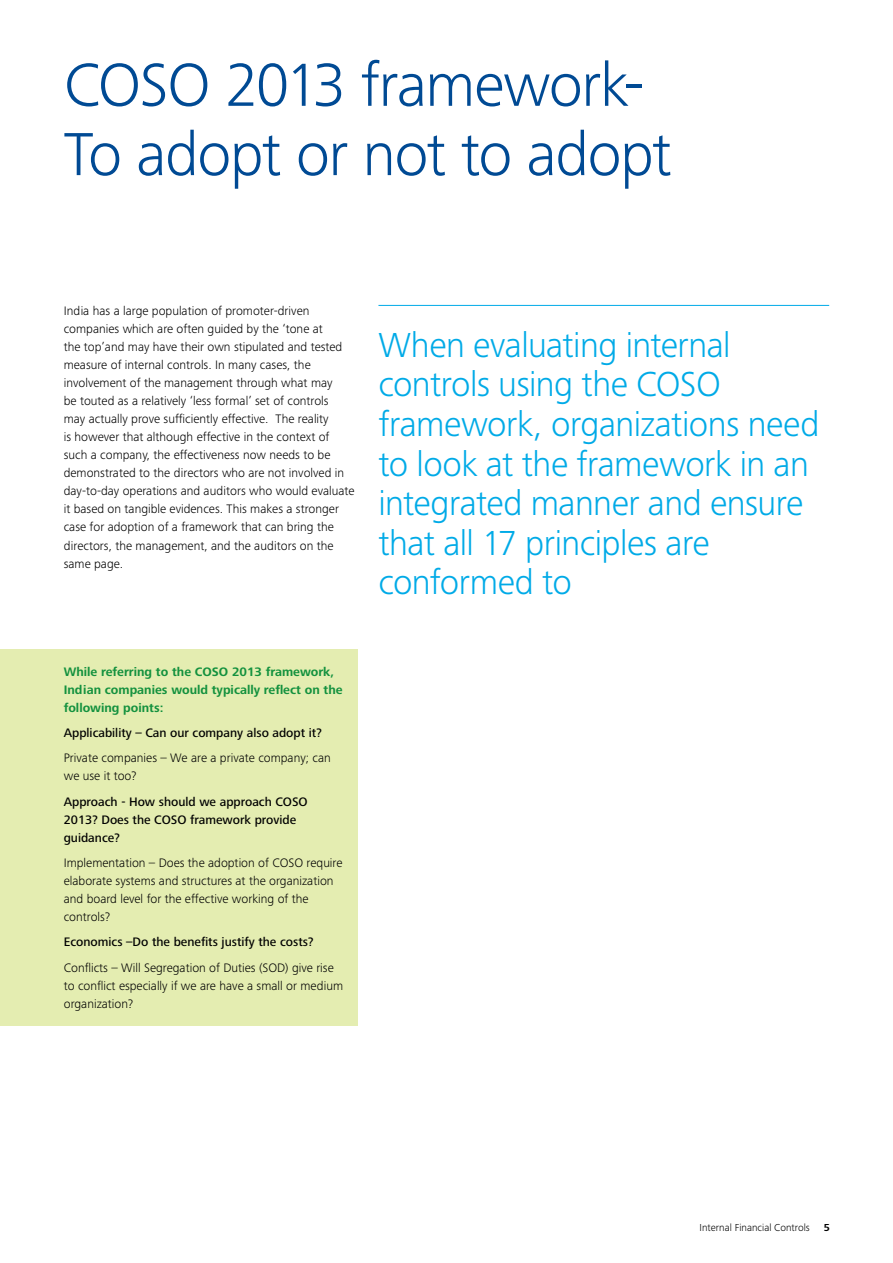
<style>
.page{position:relative;width:893px;height:1263px;background:#fff}
.page>*{position:absolute;margin:0;border:0;box-sizing:border-box;transform-origin:0 0}
.t1{font:300 63px/69.3px "Frutiger Next Pro";letter-spacing:-.025em;color:#004a94}
.t2{font:300 36px/39.6px "Frutiger Next Pro";letter-spacing:-.02em;color:#00aae7}
.t3{font:300 12.75px/18px "Frutiger Next Pro";color:#000}
.t4{font:500 12.75px/18px "Frutiger Next Pro";color:#000}
.t5{font:700 12.75px/18px "Frutiger Next Pro";color:#13913e}
.t6{font:300 10.5px "Frutiger Next Pro";color:#000}
.t7{font:700 10.5px "Frutiger Next Pro";color:#000}
</style>
<div class="page">
<div style="left:0;top:648px;width:357px;height:377px;background:#e4edb1"></div>
<hr style="left:378px;top:305px;width:451px;height:1px;background:#00aae7">
<h1 class="t1" style="left:64px;top:50px;width:609px">COSO 2013 framework-<br>To adopt or not to adopt</h1>
<p class="t3" style="left:64px;top:302px;width:292px">India has a large population of promoter-driven companies which are often guided by the ‘tone at<br>the top’and may have their own stipulated and tested measure of internal controls. In many cases, the involvement of the management through what may<br>be touted as a relatively ‘less formal’ set of controls<br>may actually prove sufficiently effective. The reality<br>is however that although effective in the context of such a company, the effectiveness now needs to be demonstrated to the directors who are not involved in day-to-day operations and auditors who would evaluate it based on tangible evidences. This makes a stronger case for adoption of a framework that can bring the directors, the management, and the auditors on the same page.</p>
<h2 class="t2" style="left:378px;top:325px;width:442px">When evaluating internal controls using the COSO framework, organizations need to look at the framework in an integrated manner and ensure that all 17 principles are conformed to</h2>
<p class="t5" style="left:64px;top:662px;width:280px">While referring to the COSO 2013 framework,<br>Indian companies would typically reflect on the following points:</p>
<p class="t4" style="left:64px;top:724px;width:259px">Applicability – Can our company also adopt it?</p>
<p class="t3" style="left:64px;top:749px;width:269px">Private companies – We are a private company; can we use it too?</p>
<p class="t4" style="left:64px;top:792px;width:245px">Approach - How should we approach COSO<br>2013? Does the COSO framework provide guidance?</p>
<p class="t3" style="left:64px;top:854px;width:280px">Implementation – Does the adoption of COSO require elaborate systems and structures at the organization and board level for the effective working of the controls?</p>
<p class="t4" style="left:64px;top:933px;width:251px">Economics –Do the benefits justify the costs?</p>
<p class="t3" style="left:64px;top:958px;width:281px">Conflicts – Will Segregation of Duties (SOD) give rise to conflict especially if we are have a small or medium organization?</p>
<p class="t6" style="left:700px;top:1221px;width:112px">Internal Financial Controls</p>
<p class="t7" style="left:824px;top:1221px;width:8px">5</p>
</div>
